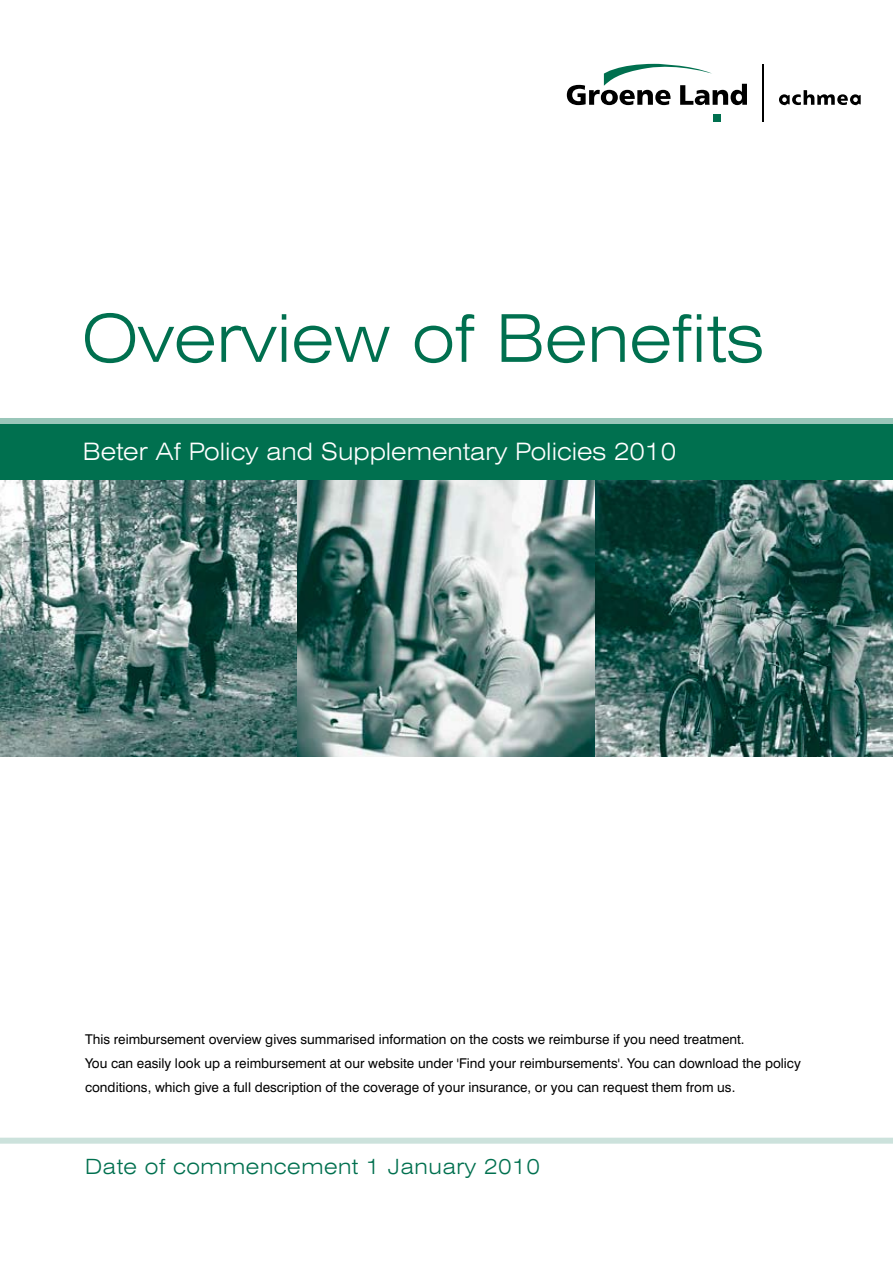
<style>
.page{position:relative;width:893px;height:1263px;background:#fff}
.page>*{position:absolute;margin:0;border:0;box-sizing:border-box;transform-origin:0 0}
.t1{font:300 expanded 66px "Swiss 721 BT";color:#00704f}
.t2{font:300 expanded 24px "Swiss 721 BT";color:#fff}
.t3{font:300 expanded 21px "Swiss 721 BT";letter-spacing:.025em;color:#00704f}
.t4{font:13.5px/24px "Swiss 721 BT";color:#000}
</style>
<div class="page">
<div style="left:0;top:1138px;width:893px;height:6px;background:#cce2dc"></div>
<div style="left:0;top:421px;width:893px;height:59px;background:#00704f"></div>
<div style="left:0;top:418px;width:893px;height:6px;background:#99c6b9"></div>
<svg style="left:779px;top:90px;width:82px;height:15px"></svg>
<hr style="left:763px;top:64px;width:1px;height:58px;background:#000">
<svg style="left:567px;top:63px;width:180px;height:42px"></svg>
<div style="left:713px;top:114px;width:7px;height:8px;background:#00704f"></div>
<img style="left:0;top:480px;width:893px;height:277px">
<h1 class="t1" style="left:82px;top:299px;width:683px">Overview of Benefits</h1>
<h2 class="t2" style="left:83px;top:437px;width:595px">Beter Af Policy and Supplementary Policies 2010</h2>
<p class="t4" style="left:85px;top:1027px;width:717px">This reimbursement overview gives summarised information on the costs we reimburse if you need treatment.<br>You can easily look up a reimbursement at our website under 'Find your reimbursements'. You can download the policy conditions, which give a full description of the coverage of your insurance, or you can request them from us.</p>
<h3 class="t3" style="left:85px;top:1154px;width:457px">Date of commencement 1 January 2010</h3>
</div>
